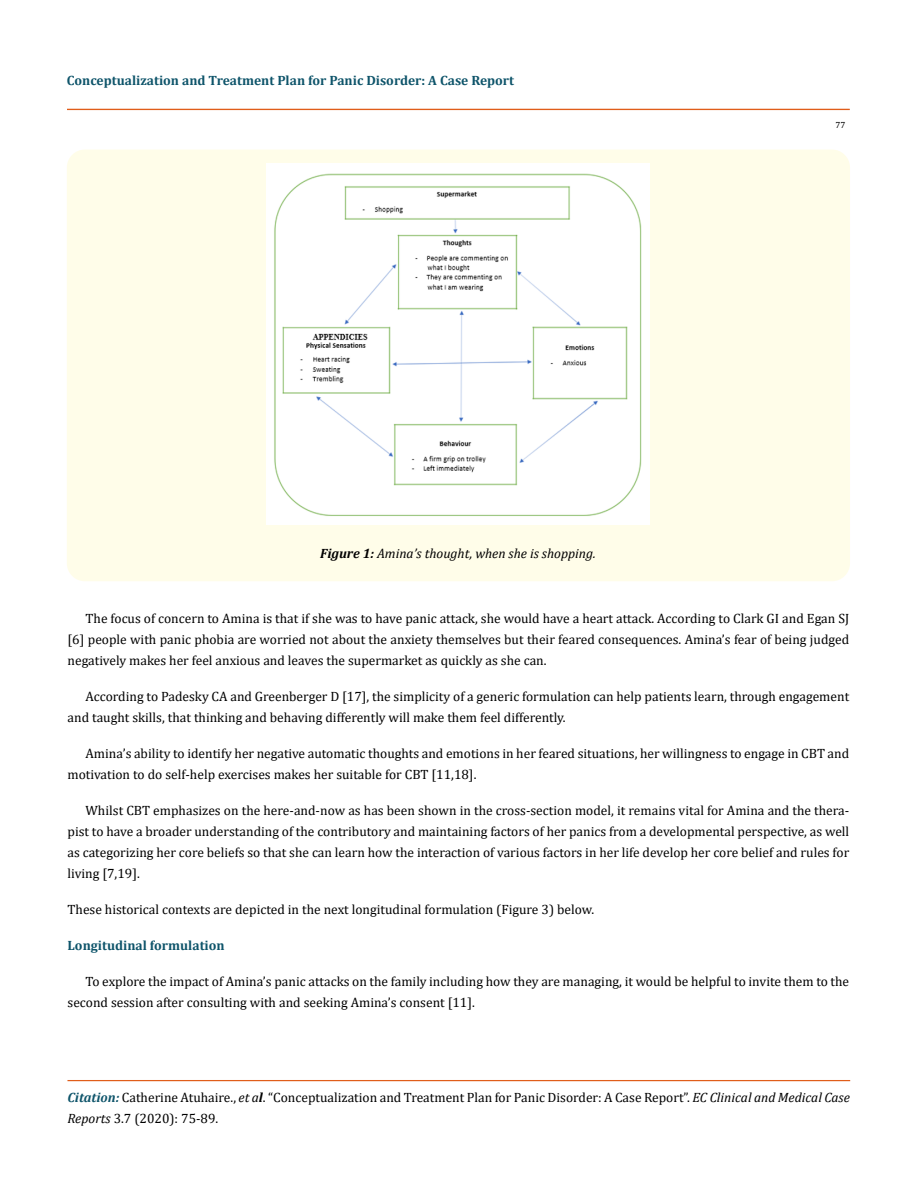
<style>
.page{position:relative;width:917px;height:1188px;background:#fff}
.page>*{position:absolute;margin:0;border:0;box-sizing:border-box;transform-origin:0 0}
.t1{font:13.5px/21px "Cambria";color:#000}
.t2{font:700 13.5px "Cambria";color:#0e546a}
.t3{font:italic 13.5px "Cambria";color:#000}
.t4{font:9px "Cambria";color:#000}
.s1{font-weight:700}
.s2{font-weight:700;font-style:italic;color:#0e546a}
.s3{font-style:italic}
.s4{font-weight:700;font-style:italic}
</style>
<div class="page">
<div style="left:67px;top:109px;width:782px;height:1px;border:1px solid #e05d1a"></div>
<div style="left:68px;top:1080px;width:781px;height:1px;border:1px solid #e05d1a"></div>
<div style="left:67px;top:150px;width:783px;height:431px;background:#fffde9;border-radius:18px"></div>
<img style="left:266px;top:164px;width:384px;height:360px">
<p class="t2" style="left:67px;top:71px;width:449px">Conceptualization and Treatment Plan for Panic Disorder: A Case Report</p>
<p class="t3" style="left:320px;top:543px;width:277px"><span class="s1">Figure 1:</span> Amina’s thought, when she is shopping.</p>
<p class="t4" style="left:835px;top:120px;width:11px">77</p>
<p class="t1" style="left:68px;top:607px;width:783px;text-align:justify;text-indent:18px">The focus of concern to Amina is that if she was to have panic attack, she would have a heart attack. According to Clark GI and Egan SJ [6] people with panic phobia are worried not about the anxiety themselves but their feared consequences. Amina’s fear of being judged negatively makes her feel anxious and leaves the supermarket as quickly as she can.</p>
<p class="t1" style="left:68px;top:685px;width:783px;text-indent:18px">According to Padesky CA and Greenberger D [17], the simplicity of a generic formulation can help patients learn, through engagement and taught skills, that thinking and behaving differently will make them feel differently.</p>
<p class="t1" style="left:68px;top:742px;width:783px;text-indent:18px">Amina’s ability to identify her negative automatic thoughts and emotions in her feared situations, her willingness to engage in CBT and motivation to do self-help exercises makes her suitable for CBT [11,18].</p>
<p class="t1" style="left:68px;top:799px;width:783px;text-align:justify;text-indent:18px">Whilst CBT emphasizes on the here-and-now as has been shown in the cross-section model, it remains vital for Amina and the thera&shy;pist to have a broader understanding of the contributory and maintaining factors of her panics from a developmental perspective, as well as categorizing her core beliefs so that she can learn how the interaction of various factors in her life develop her core belief and rules for living [7,19].</p>
<p class="t1" style="left:68px;top:898px;width:528px">These historical contexts are depicted in the next longitudinal formulation (Figure 3) below.</p>
<p class="t2" style="left:68px;top:935px;width:159px">Longitudinal formulation</p>
<p class="t1" style="left:68px;top:970px;width:783px;text-indent:18px">To explore the impact of Amina’s panic attacks on the family including how they are managing, it would be helpful to invite them to the second session after consulting with and seeking Amina’s consent [11].</p>
<p class="t1" style="left:68px;top:1087px;width:783px"><span class="s2">Citation:</span> Catherine Atuhaire., <span class="s3">et a</span><span class="s4">l</span>. “Conceptualization and Treatment Plan for Panic Disorder: A Case Report”. <span class="s3">EC Clinical and Medical Case<br>Reports</span> 3.7 (2020): 75-89.</p>
</div>
